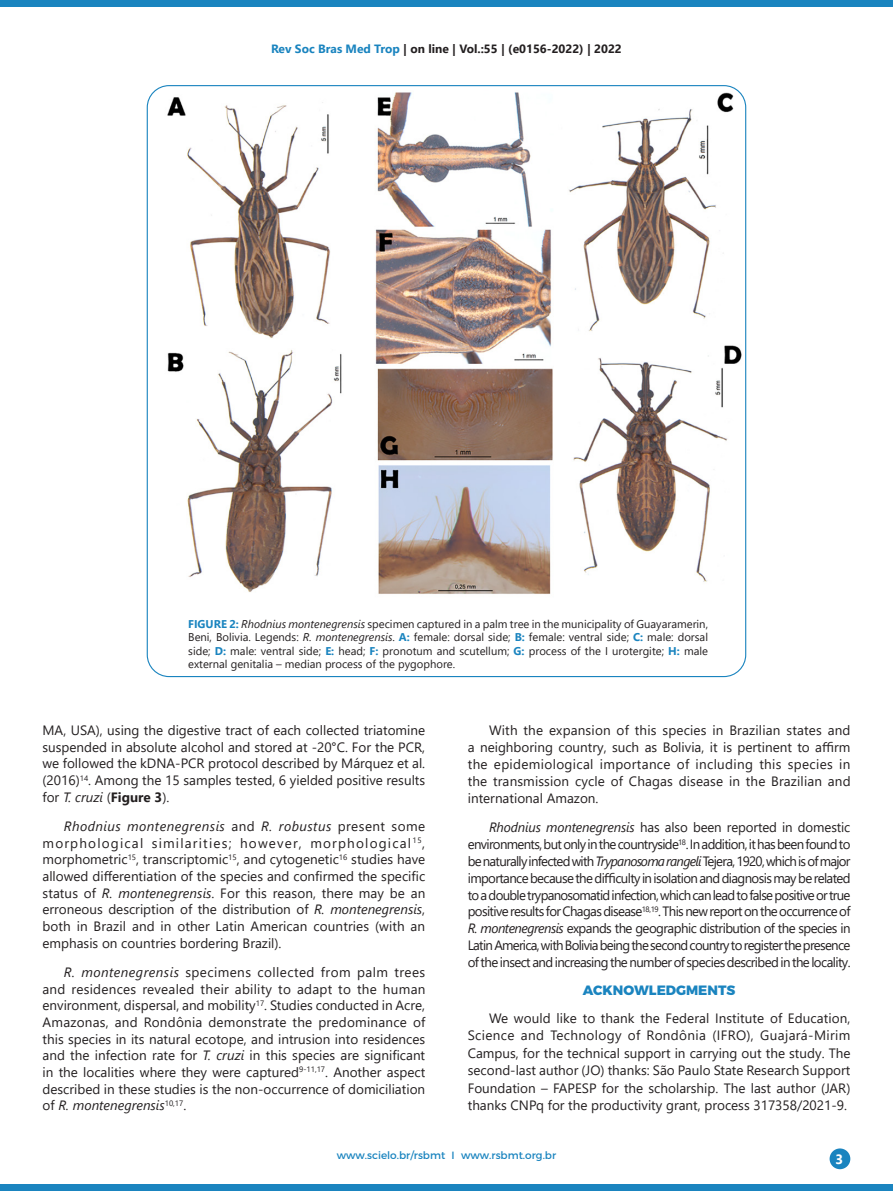
<style>
.page{position:relative;width:893px;height:1191px;background:#fff}
.page>*{position:absolute;margin:0;border:0;box-sizing:border-box;transform-origin:0 0}
.normal_1_5{font:13.5px/16.6px "Segoe UI";color:#231f20;text-align:justify}
.SEÇÃO{font:800 13.5px "Montserrat";color:#1a84bf}
.t1{font:700 13.5px "Ebrima";color:#fff}
.cabecalho{font:700 12px "Segoe UI";color:#231f20}
.FIGURA{font:11.25px/13.5px "Segoe UI";color:#231f20;text-align:justify}
.t2{font:10.5px "Montserrat";color:#1a84bf}
.s1{color:#1a84bf}
.s2{font-weight:700;color:#1a84bf}
.s3{font-style:italic}
.s4{font-weight:700}
</style>
<div class="page">
<div style="left:0;top:0;width:893px;height:6px;background:#1a84bf"></div>
<div style="left:0;top:1184px;width:893px;height:7px;background:#1a84bf"></div>
<div style="left:830px;top:1148px;width:20px;height:21px;background:#1a84bf;border-radius:50%"></div>
<img style="left:148px;top:90px;width:597px;height:504px">
<p class="cabecalho" style="left:271px;top:37px;width:352px"><span class="s1">Rev Soc Bras Med Trop</span> | on line | Vol.:55 | (e0156-2022) | 2022</p>
<p class="FIGURA" style="left:188px;top:616px;width:521px"><span class="s2">FIGURE 2:</span> <span class="s3">Rhodnius montenegrensis</span> specimen captured in a palm tree in the municipality of Guayaramerin, Beni, Bolivia. Legends: <span class="s3">R. montenegrensis</span>. <span class="s2">A:</span> female: dorsal side; <span class="s2">B:</span> female: ventral side; <span class="s2">C:</span> male: dorsal side; <span class="s2">D:</span> male: ventral side; <span class="s2">E:</span> head; <span class="s2">F:</span> pronotum and scutellum; <span class="s2">G:</span> process of the I urotergite; <span class="s2">H:</span> male external genitalia – median process of the pygophore.</p>
<p class="normal_1_5" style="left:43px;top:720px;width:384px">MA, USA), using the digestive tract of each collected triatomine suspended in absolute alcohol and stored at -20°C. For the PCR, we followed the kDNA-PCR protocol described by Márquez et al. (2016)<sup>14</sup>. Among the 15 samples tested, 6 yielded positive results for <span class="s3">T. cruzi</span> (<span class="s4">Figure 3</span>).</p>
<p class="normal_1_5" style="left:43px;top:816px;width:384px;text-indent:21px"><span class="s3">Rhodnius montenegrensis</span> and <span class="s3">R. robustus</span> present some morphological similarities; however, morphological<sup>15</sup>, morphometric<sup>15</sup>, transcriptomic<sup>15</sup>, and cytogenetic<sup>16</sup> studies have allowed differentiation of the species and confirmed the specific status of <span class="s3">R. montenegrensis</span>. For this reason, there may be an erroneous description of the distribution of <span class="s3">R. montenegrensis</span>, both in Brazil and in other Latin American countries (with an emphasis on countries bordering Brazil).</p>
<p class="normal_1_5" style="left:43px;top:962px;width:384px;text-indent:21px"><span class="s3">R. montenegrensis</span> specimens collected from palm trees and residences revealed their ability to adapt to the human environment, dispersal, and mobility<sup>17</sup>. Studies conducted in Acre, Amazonas, and Rondônia demonstrate the predominance of this species in its natural ecotope, and intrusion into residences and the infection rate for <span class="s3">T. cruzi</span> in this species are significant in the localities where they were captured<sup>9-11,17</sup>. Another aspect described in these studies is the non-occurrence of domiciliation of <span class="s3">R. montenegrensis</span><sup>10,17</sup>.</p>
<p class="normal_1_5" style="left:468px;top:720px;width:384px;text-indent:21px">With the expansion of this species in Brazilian states and a neighboring country, such as Bolivia, it is pertinent to affirm the epidemiological importance of including this species in the transmission cycle of Chagas disease in the Brazilian and international Amazon.</p>
<p class="normal_1_5" style="left:468px;top:817px;width:384px;text-indent:21px"><span class="s3">Rhodnius montenegrensis</span> has also been reported in domestic environments, but only in the countryside<sup>18</sup>. In addition, it has been found to be naturally infected with <span class="s3">Trypanosoma rangeli</span> Tejera, 1920, which is of major importance because the difficulty in isolation and diagnosis may be related to a double trypanosomatid infection, which can lead to false positive or true positive results for Chagas disease<sup>18,19</sup>. This new report on the occurrence of <span class="s3">R. montenegrensis</span> expands the geographic distribution of the species in Latin America, with Bolivia being the second country to register the presence of the insect and increasing the number of species described in the locality.</p>
<p class="SEÇÃO" style="left:583px;top:978px;width:154px">ACKNOWLEDGMENTS</p>
<p class="normal_1_5" style="left:468px;top:1008px;width:384px;line-height:17.4px;text-indent:21px">We would like to thank the Federal Institute of Education, Science and Technology of Rondônia (IFRO), Guajará-Mirim Campus, for the technical support in carrying out the study. The second-last author (JO) thanks: São Paulo State Research Support Foundation – FAPESP for the scholarship. The last author (JAR) thanks CNPq for the productivity grant, process 317358/2021-9.</p>
<p class="t2" style="left:337px;top:1146px;width:221px">www.scielo.br/rsbmt I www.rsbmt.org.br</p>
<p class="t1" style="left:835px;top:1148px;width:9px">3</p>
</div>
